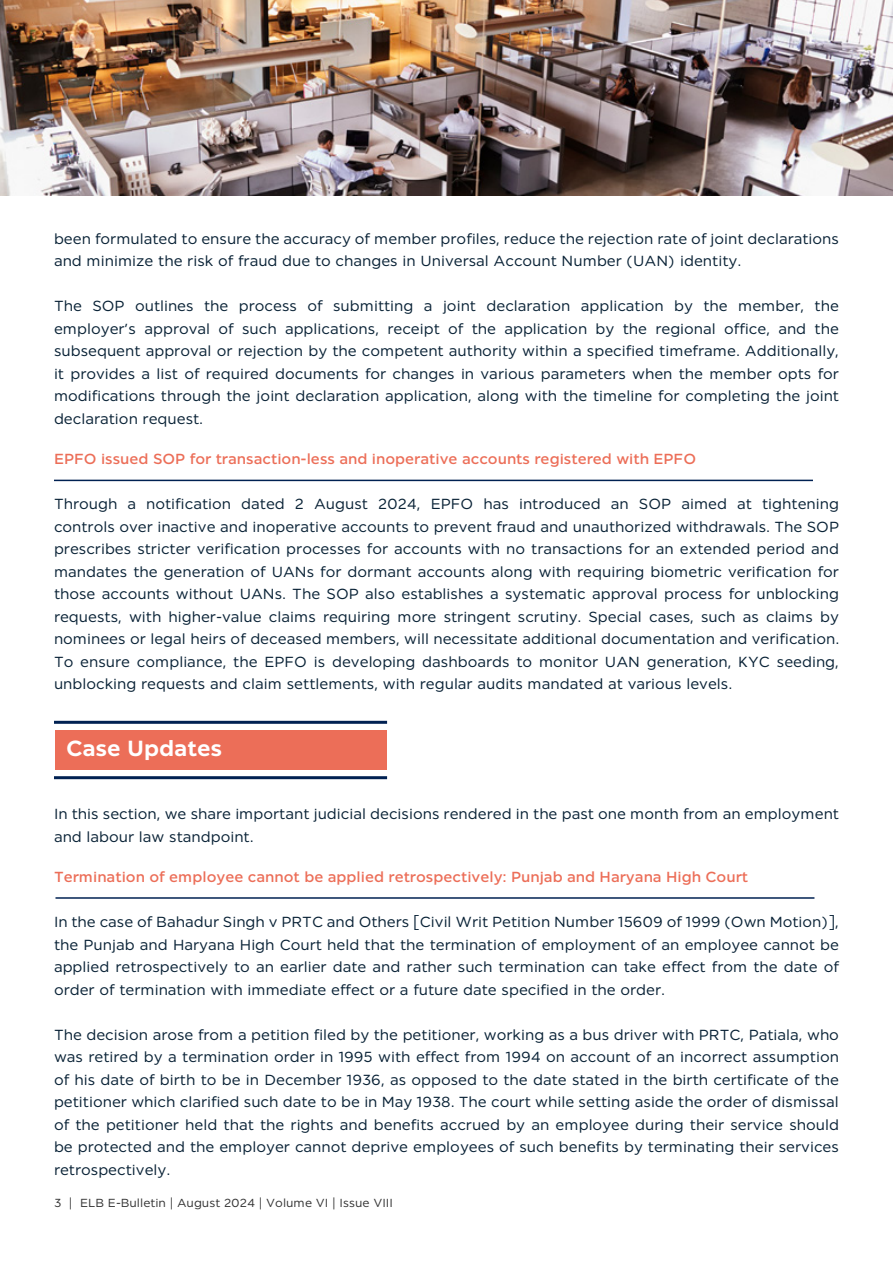
<style>
.page{position:relative;width:893px;height:1263px;background:#fff}
.page>*{position:absolute;margin:0;border:0;box-sizing:border-box;transform-origin:0 0}
.t1{font:700 22.5px "Khaitan";color:#fff}
.t2{font:15px/22.5px "Khaitan";color:#092236;text-align:justify}
.t3{font:500 15px "Khaitan";color:#ec6e58}
.t4{font:12px "Khaitan";color:#333}
</style>
<div class="page">
<img style="left:0;top:0;width:893px;height:196px">
<hr style="left:54px;top:480px;width:759px;height:1px;background:#002152">
<hr style="left:55px;top:897px;width:759px;height:2px;background:#002152">
<hr style="left:54px;top:776px;width:333px;height:3px;background:#002152">
<hr style="left:54px;top:721px;width:333px;height:3px;background:#002152">
<div style="left:55px;top:730px;width:332px;height:40px;background:#ec6e58"></div>
<p class="t2" style="left:54px;top:227px;width:786px">been formulated to ensure the accuracy of member profiles, reduce the rejection rate of joint declarations and minimize the risk of fraud due to changes in Universal Account Number (UAN) identity.</p>
<p class="t2" style="left:54px;top:294px;width:786px">The SOP outlines the process of submitting a joint declaration application by the member, the employer’s approval of such applications, receipt of the application by the regional office, and the subsequent approval or rejection by the competent authority within a specified timeframe. Additionally, it provides a list of required documents for changes in various parameters when the member opts for modifications through the joint declaration application, along with the timeline for completing the joint declaration request.</p>
<p class="t3" style="left:54px;top:450px;width:644px">EPFO issued SOP for transaction-less and inoperative accounts registered with EPFO</p>
<p class="t2" style="left:54px;top:492px;width:786px">Through a notification dated 2 August 2024, EPFO has introduced an SOP aimed at tightening controls over inactive and inoperative accounts to prevent fraud and unauthorized withdrawals. The SOP prescribes stricter verification processes for accounts with no transactions for an extended period and mandates the generation of UANs for dormant accounts along with requiring biometric verification for those accounts without UANs. The SOP also establishes a systematic approval process for unblocking requests, with higher-value claims requiring more stringent scrutiny. Special cases, such as claims by nominees or legal heirs of deceased members, will necessitate additional documentation and verification.<br>To ensure compliance, the EPFO is developing dashboards to monitor UAN generation, KYC seeding, unblocking requests and claim settlements, with regular audits mandated at various levels.</p>
<h1 class="t1" style="left:66px;top:735px;width:158px">Case Updates</h1>
<p class="t2" style="left:54px;top:802px;width:786px">In this section, we share important judicial decisions rendered in the past one month from an employment and labour law standpoint.</p>
<p class="t3" style="left:54px;top:868px;width:696px">Termination of employee cannot be applied retrospectively: Punjab and Haryana High Court</p>
<p class="t2" style="left:54px;top:910px;width:786px">In the case of Bahadur Singh v PRTC and Others [Civil Writ Petition Number 15609 of 1999 (Own Motion)], the Punjab and Haryana High Court held that the termination of employment of an employee cannot be applied retrospectively to an earlier date and rather such termination can take effect from the date of order of termination with immediate effect or a future date specified in the order.</p>
<p class="t2" style="left:54px;top:1023px;width:786px">The decision arose from a petition filed by the petitioner, working as a bus driver with PRTC, Patiala, who was retired by a termination order in 1995 with effect from 1994 on account of an incorrect assumption of his date of birth to be in December 1936, as opposed to the date stated in the birth certificate of the petitioner which clarified such date to be in May 1938. The court while setting aside the order of dismissal of the petitioner held that the rights and benefits accrued by an employee during their service should be protected and the employer cannot deprive employees of such benefits by terminating their services retrospectively.</p>
<p class="t4" style="left:54px;top:1196px;width:340px">3 | ELB E-Bulletin | August 2024 | Volume VI | Issue VIII</p>
</div>
